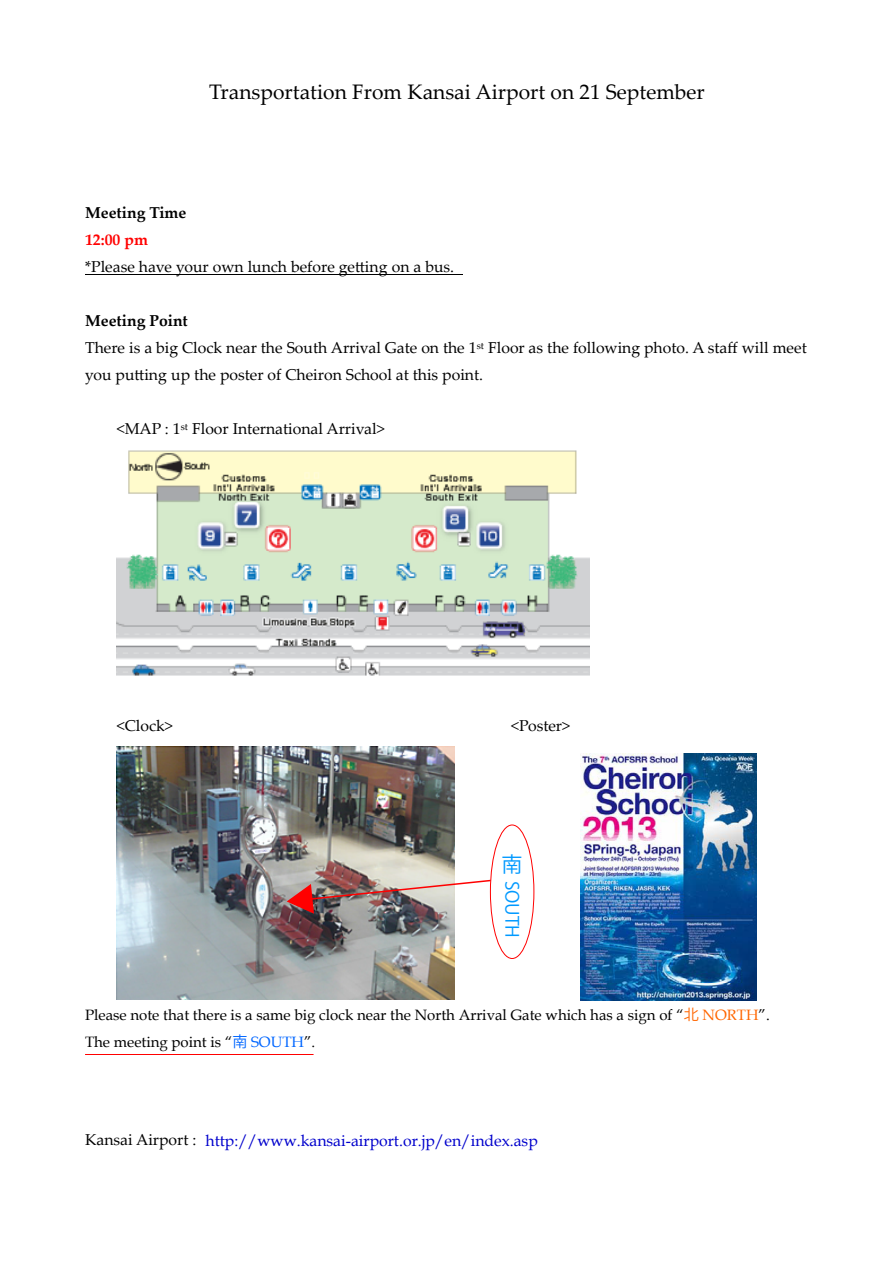
<style>
.page{position:relative;width:893px;height:1263px;background:#fff}
.page>*{position:absolute;margin:0;border:0;box-sizing:border-box;transform-origin:0 0}
.t1{font:21px "Palatino Linotype";color:#000}
.t2{font:21px "Koz Go Pr 6 N";color:#09f}
.t3{font:18px "Koz Go Pr 6 N";color:#09f}
.t4{font:15.75px/27px "Palatino Linotype";color:#000}
.t5{font:15.75px "Book Antiqua";color:#00c}
.t6{font:700 15.75px "Palatino Linotype";color:#000}
.t7{font:700 15.75px "Palatino Linotype";color:#f00}
.t8{font:15px/27px "Book Antiqua";color:#000}
.s1{font-weight:700}
.s2{font-family:"Koz Go Pr 6 N";color:#f60}
.s3{color:#f60}
.s4{font-family:"Koz Go Pr 6 N";color:#06f}
.s5{color:#06f}
.s6{font-family:"Palatino Linotype";color:#000}
</style>
<div class="page">
<hr style="left:85px;top:274px;width:377px;height:1px;background:#000">
<img style="left:117px;top:450px;width:472px;height:226px">
<img style="left:117px;top:747px;width:337px;height:253px">
<img style="left:580px;top:753px;width:176px;height:248px">
<div style="left:490px;top:825px;width:44px;height:134px;border:1px solid #f00;border-radius:50%"></div>
<img style="left:287px;top:879px;width:205px;height:35px">
<hr style="left:85px;top:1054px;width:229px;height:1px;background:#f00">
<h1 class="t1" style="left:209px;top:77px;width:497px">Transportation From Kansai Airport on 21 September</h1>
<p class="t6" style="left:85px;top:202px;width:103px">Meeting Time</p>
<p class="t7" style="left:85px;top:229px;width:65px">12:00 pm</p>
<p class="t4" style="left:85px;top:253px;width:371px">*Please have your own lunch before getting on a bus.</p>
<p class="t4" style="left:85px;top:307px;width:723px"><span class="s1">Meeting Point<br></span>There is a big Clock near the South Arrival Gate on the 1<sup>st</sup> Floor as the following photo. A staff will meet you putting up the poster of Cheiron School at this point.</p>
<p class="t4" style="left:117px;top:415px;width:269px">&lt;MAP : 1<sup>st</sup> Floor International Arrival&gt;</p>
<p class="t4" style="left:117px;top:712px;width:57px">&lt;Clock&gt;</p>
<p class="t4" style="left:511px;top:712px;width:60px">&lt;Poster&gt;</p>
<h1 class="t2" style="left:502px;top:852px;width:22px">南</h1>
<p class="t3" style="left:522px;top:880px;width:59px;rotate:90deg">SOUTH</p>
<p class="t8" style="left:85px;top:1001px;width:686px">Please note that there is a same big clock near the North Arrival Gate which has a sign of “<span class="s2">北</span> <span class="s3">NORTH</span>”.<br>The meeting point is “<span class="s4">南</span> <span class="s5">SOUTH</span>”.</p>
<p class="t5" style="left:85px;top:1130px;width:454px"><span class="s6">Kansai Airport :</span> http://www.kansai-airport.or.jp/en/index.asp</p>
</div>
